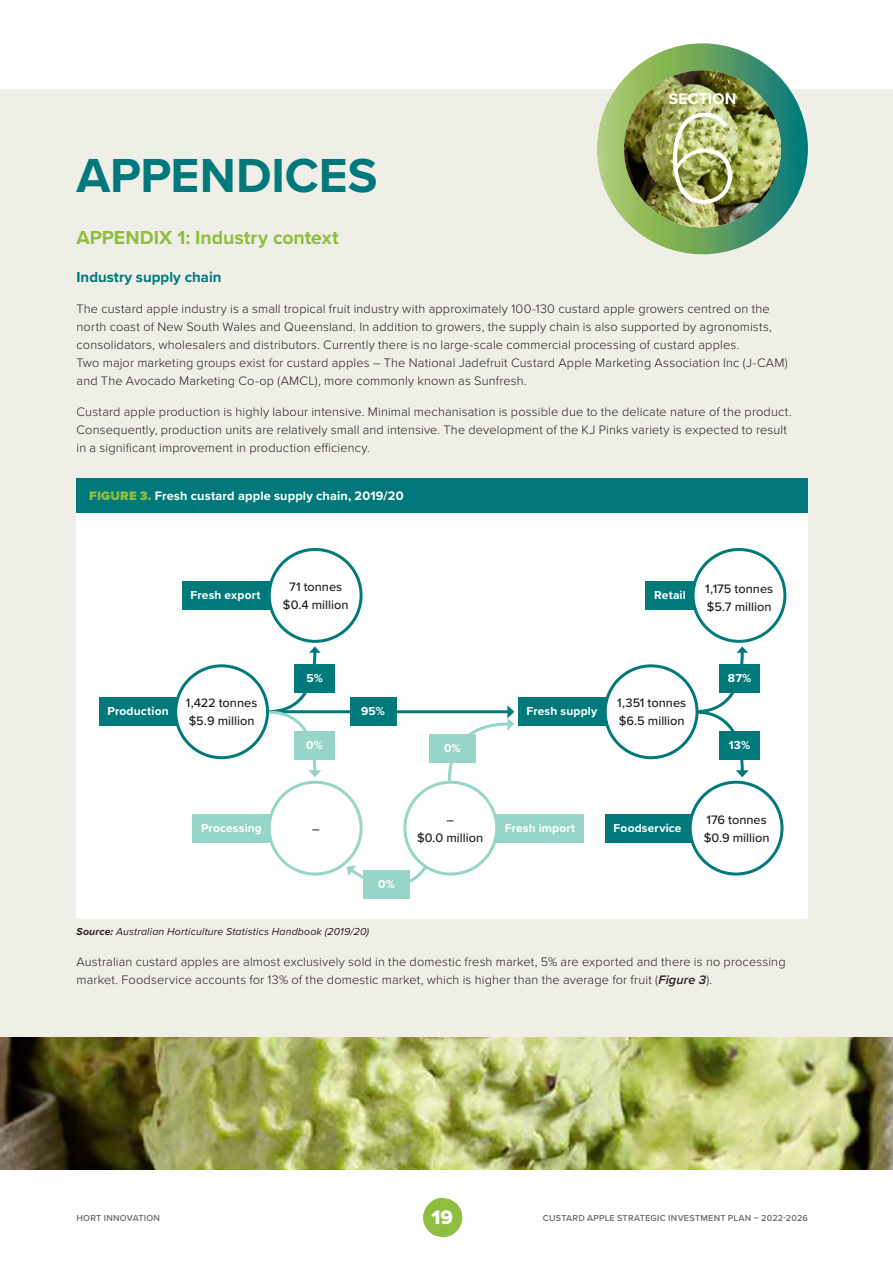
<style>
.page{position:relative;width:893px;height:1263px;background:#fff}
.page>*{position:absolute;margin:0;border:0;box-sizing:border-box;transform-origin:0 0}
.t1{font:100 132.15px "Proxima Nova T";color:#fff}
.t2{font:700 49.5px "Proxima Nova";letter-spacing:-.005em;color:#01787b}
.t3{font:20.25px "Proxima Nova Extrabld";color:#fff}
.t4{font:700 19.5px "Proxima Nova";color:#8ebe3f}
.t5{font:700 15.9px "Proxima Nova";letter-spacing:.01em;color:#fff}
.t6{font:700 15px "Proxima Nova";color:#00797b}
.t7{font:300 12.75px/18px "Proxima Nova";letter-spacing:.015em;color:#231f20}
.t8{font:500 12.75px/18px "Proxima Nova";color:#231f20}
.t9{font:700 12.75px "Proxima Nova";letter-spacing:.01em;color:#fff}
.t10{font:700 12px "Proxima Nova";letter-spacing:.01em;color:#fff}
.t11{font:italic 10.5px "Proxima Nova";letter-spacing:.02em;color:#231f20}
.t12{font:600 9px "Proxima Nova";letter-spacing:.025em;color:#6d6e71}
.s1{font-weight:900;color:#8ebe3f}
.s2{font-weight:700}
.s3{font-weight:600;font-style:italic}
</style>
<div class="page">
<div style="left:0;top:89px;width:893px;height:1080px;background:#f0efe7"></div>
<img style="left:597px;top:43px;width:211px;height:211px;border-radius:105px">
<img style="left:624px;top:70px;width:157px;height:157px;border-radius:79px">
<img style="left:0;top:1037px;width:893px;height:132px">
<div style="left:77px;top:478px;width:731px;height:35px;background:#01787b"></div>
<div style="left:77px;top:513px;width:731px;height:406px;background:#fff"></div>
<hr style="left:269px;top:710px;width:240px;height:3px;background:#00797b">
<div style="left:182px;top:581px;width:102px;height:29px;background:#00797b"></div>
<div style="left:646px;top:581px;width:101px;height:29px;background:#00797b"></div>
<div style="left:350px;top:697px;width:46px;height:29px;background:#00797b"></div>
<div style="left:99px;top:697px;width:101px;height:29px;background:#00797b"></div>
<div style="left:269px;top:549px;width:92px;height:92px;background:#fff;border-radius:50%"></div>
<div style="left:268px;top:548px;width:95px;height:95px;border:3px solid #00797b;border-radius:50%"></div>
<div style="left:693px;top:549px;width:92px;height:92px;background:#fff;border-radius:50%"></div>
<div style="left:692px;top:548px;width:94px;height:95px;border:3px solid #00797b;border-radius:50%"></div>
<div style="left:193px;top:814px;width:101px;height:28px;background:#97d5c9"></div>
<div style="left:269px;top:782px;width:92px;height:92px;background:#fff;border-radius:50%"></div>
<div style="left:268px;top:781px;width:95px;height:94px;border:3px solid #97d5c9;border-radius:50%"></div>
<div style="left:482px;top:814px;width:102px;height:28px;background:#97d5c9"></div>
<div style="left:405px;top:782px;width:92px;height:92px;background:#fff;border-radius:50%"></div>
<div style="left:403px;top:781px;width:95px;height:94px;border:3px solid #97d5c9;border-radius:50%"></div>
<div style="left:176px;top:666px;width:92px;height:92px;background:#fff;border-radius:50%"></div>
<div style="left:174px;top:664px;width:95px;height:95px;border:3px solid #00797b;border-radius:50%"></div>
<div style="left:518px;top:697px;width:101px;height:29px;background:#00797b"></div>
<div style="left:605px;top:666px;width:92px;height:92px;background:#fff;border-radius:50%"></div>
<div style="left:604px;top:664px;width:94px;height:95px;border:3px solid #00797b;border-radius:50%"></div>
<svg style="left:693px;top:646px;width:56px;height:131px"></svg>
<svg style="left:446px;top:705px;width:68px;height:79px"></svg>
<svg style="left:266px;top:646px;width:55px;height:131px"></svg>
<div style="left:294px;top:664px;width:41px;height:28px;background:#00797b"></div>
<div style="left:719px;top:664px;width:41px;height:28px;background:#00797b"></div>
<div style="left:294px;top:731px;width:41px;height:29px;background:#97d5c9"></div>
<div style="left:719px;top:731px;width:41px;height:29px;background:#00797b"></div>
<div style="left:429px;top:734px;width:47px;height:29px;background:#97d5c9"></div>
<div style="left:605px;top:814px;width:119px;height:28px;background:#00797b"></div>
<div style="left:690px;top:782px;width:92px;height:92px;background:#fff;border-radius:50%"></div>
<div style="left:689px;top:781px;width:94px;height:94px;border:3px solid #00797b;border-radius:50%"></div>
<svg style="left:347px;top:862px;width:83px;height:21px"></svg>
<div style="left:363px;top:870px;width:47px;height:29px;background:#97d5c9"></div>
<svg style="left:423px;top:1198px;width:39px;height:39px"></svg>
<h2 class="t2" style="left:77px;top:139px;width:302px">APPENDICES</h2>
<p class="t5" style="left:669px;top:87px;width:69px">SECTION</p>
<h1 class="t1" style="left:664px;top:60px;width:78px">6</h1>
<h3 class="t4" style="left:77px;top:223px;width:264px">APPENDIX 1: Industry context</h3>
<p class="t6" style="left:77px;top:266px;width:146px">Industry supply chain</p>
<p class="t7" style="left:77px;top:299px;width:713px">The custard apple industry is a small tropical fruit industry with approximately 100-130 custard apple growers centred on the north coast of New South Wales and Queensland. In addition to growers, the supply chain is also supported by agronomists, consolidators, wholesalers and distributors. Currently there is no large-scale commercial processing of custard apples.<br>Two major marketing groups exist for custard apples – The National Jadefruit Custard Apple Marketing Association Inc (J-CAM) and The Avocado Marketing Co-op (AMCL), more commonly known as Sunfresh.</p>
<p class="t7" style="left:77px;top:402px;width:717px">Custard apple production is highly labour intensive. Minimal mechanisation is possible due to the delicate nature of the product.<br>Consequently, production units are relatively small and intensive. The development of the KJ Pinks variety is expected to result in a significant improvement in production efficiency.</p>
<p class="t9" style="left:89px;top:486px;width:316px"><span class="s1">FIGURE 3.</span> Fresh custard apple supply chain, 2019/20</p>
<p class="t8" style="left:283px;top:578px;width:67px;text-align:center">71 tonnes $0.4 million</p>
<p class="t8" style="left:705px;top:579px;width:69px">1,175 tonnes $5.7 million</p>
<p class="t10" style="left:191px;top:586px;width:71px">Fresh export</p>
<p class="t10" style="left:654px;top:586px;width:33px">Retail</p>
<p class="t10" style="left:306px;top:669px;width:18px">5%</p>
<p class="t10" style="left:728px;top:669px;width:25px">87%</p>
<p class="t8" style="left:186px;top:694px;width:73px">1,422 tonnes $5.9 million</p>
<p class="t8" style="left:617px;top:693px;width:70px">1,351 tonnes $6.5 million</p>
<p class="t10" style="left:108px;top:702px;width:63px">Production</p>
<p class="t10" style="left:361px;top:702px;width:25px">95%</p>
<p class="t10" style="left:526px;top:702px;width:72px">Fresh supply</p>
<p class="t10" style="left:306px;top:736px;width:18px">0%</p>
<p class="t10" style="left:444px;top:739px;width:18px">0%</p>
<p class="t10" style="left:729px;top:736px;width:23px">13%</p>
<p class="t8" style="left:312px;top:819px;width:9px">–</p>
<p class="t10" style="left:614px;top:819px;width:69px">Foodservice</p>
<p class="t8" style="left:704px;top:810px;width:67px">176 tonnes $0.9 million</p>
<p class="t10" style="left:378px;top:875px;width:18px">0%</p>
<p class="t8" style="left:417px;top:810px;width:68px;text-align:center">–<br>$0.0 million</p>
<p class="t10" style="left:201px;top:819px;width:62px">Processing</p>
<p class="t10" style="left:505px;top:819px;width:72px">Fresh import</p>
<p class="t11" style="left:77px;top:924px;width:294px"><span class="s2">Source:</span> Australian Horticulture Statistics Handbook (2019/20)</p>
<p class="t7" style="left:77px;top:952px;width:711px">Australian custard apples are almost exclusively sold in the domestic fresh market, 5% are exported and there is no processing market. Foodservice accounts for 13% of the domestic market, which is higher than the average for fruit (<span class="s3">Figure 3</span>).</p>
<p class="t12" style="left:77px;top:1212px;width:85px">HORT INNOVATION</p>
<h3 class="t3" style="left:431px;top:1202px;width:23px">19</h3>
<p class="t12" style="left:543px;top:1212px;width:267px">CUSTARD APPLE STRATEGIC INVESTMENT PLAN – 2022-2026</p>
</div>
